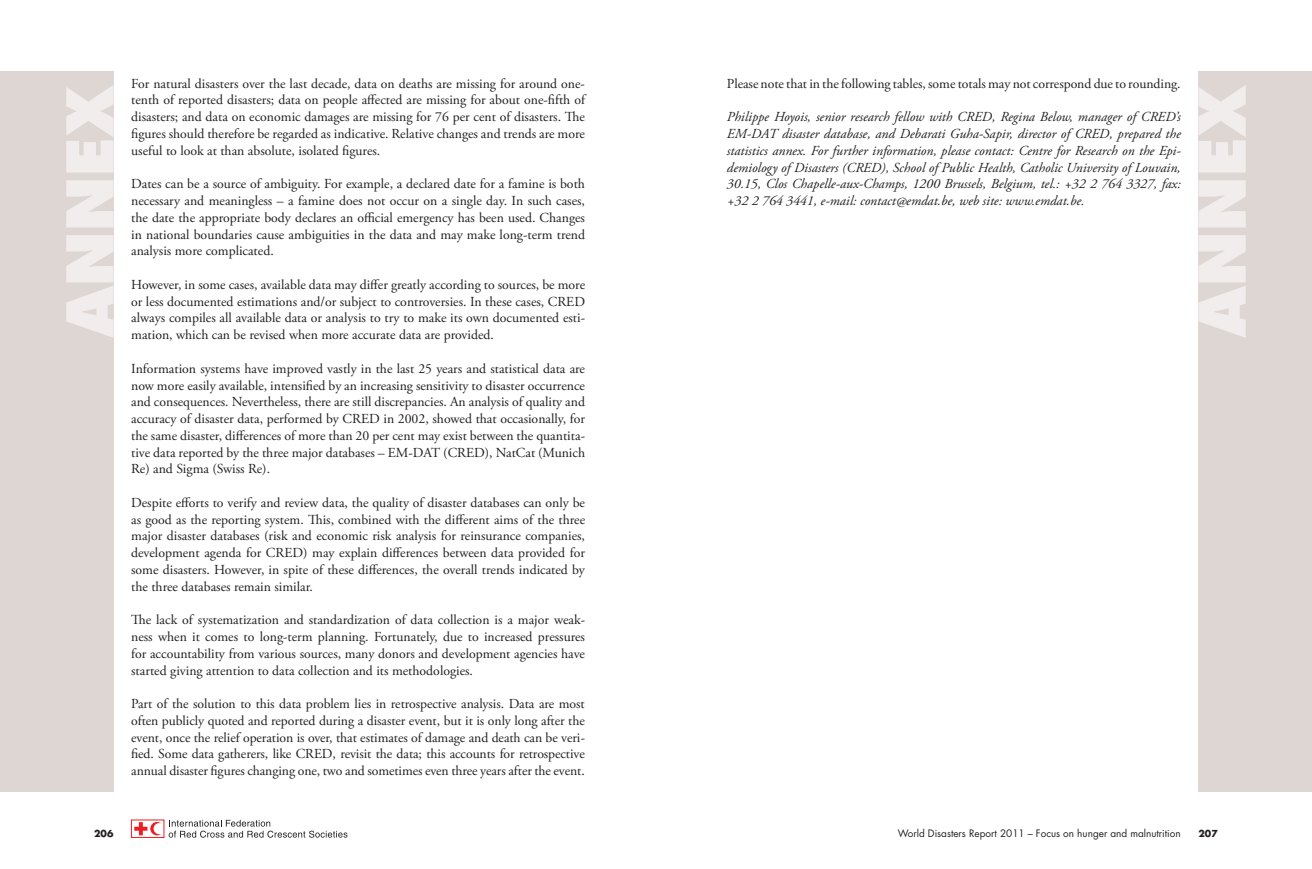
<style>
.page{position:relative;width:1312px;height:869px;background:#fff}
.page>*{position:absolute;margin:0;border:0;box-sizing:border-box;transform-origin:0 0}
.Chapter_Number{font:800 62.5px "Futura Std";letter-spacing:.005em;color:#f1edec}
.t1{font:13.75px/16.8px "Adobe Garamond Pro";color:#231f20;text-align:justify}
.t2{font:italic 13.75px/16.8px "Adobe Garamond Pro";color:#231f20;text-align:justify}
.Page_footer{font:10px "Futura Std";color:#231f20}
.Page_Numbers{font:700 9.38px "Futura Std";color:#231f20}
</style>
<div class="page">
<div style="left:1198px;top:71px;width:113px;height:720px;background:#ded6d2"></div>
<svg style="left:169px;top:819px;width:178px;height:18px"></svg>
<svg style="left:134px;top:822px;width:27px;height:13px"></svg>
<div style="left:0;top:71px;width:113px;height:720px;background:#ded6d2"></div>
<p class="Chapter_Number" style="left:50px;top:337px;width:254px;rotate:-90deg">ANNEX</p>
<p class="t1" style="left:131px;top:75px;width:455px">For natural disasters over the last decade, data on deaths are missing for around one&shy;tenth of reported disasters; data on people affected are missing for about one-fifth of disasters; and data on economic damages are missing for 76 per cent of disasters. The figures should therefore be regarded as indicative. Relative changes and trends are more useful to look at than absolute, isolated figures.</p>
<p class="t1" style="left:131px;top:176px;width:455px">Dates can be a source of ambiguity. For example, a declared date for a famine is both necessary and meaningless – a famine does not occur on a single day. In such cases, the date the appropriate body declares an official emergency has been used. Changes in national boundaries cause ambiguities in the data and may make long-term trend analysis more complicated.</p>
<p class="t1" style="left:131px;top:276px;width:455px">However, in some cases, available data may differ greatly according to sources, be more or less documented estimations and/or subject to controversies. In these cases, CRED always compiles all available data or analysis to try to make its own documented esti&shy;mation, which can be revised when more accurate data are provided.</p>
<p class="t1" style="left:131px;top:360px;width:455px">Information systems have improved vastly in the last 25 years and statistical data are now more easily available, intensified by an increasing sensitivity to disaster occurrence and consequences. Nevertheless, there are still discrepancies. An analysis of quality and accuracy of disaster data, performed by CRED in 2002, showed that occasionally, for the same disaster, differences of more than 20 per cent may exist between the quantita&shy;tive data reported by the three major databases – EM-DAT (CRED), NatCat (Munich Re) and Sigma (Swiss Re).</p>
<p class="t1" style="left:131px;top:494px;width:455px">Despite efforts to verify and review data, the quality of disaster databases can only be as good as the reporting system. This, combined with the different aims of the three major disaster databases (risk and economic risk analysis for reinsurance companies, development agenda for CRED) may explain differences between data provided for some disasters. However, in spite of these differences, the overall trends indicated by the three databases remain similar.</p>
<p class="t1" style="left:131px;top:611px;width:455px">The lack of systematization and standardization of data collection is a major weak&shy;ness when it comes to long-term planning. Fortunately, due to increased pressures for accountability from various sources, many donors and development agencies have started giving attention to data collection and its methodologies.</p>
<p class="t1" style="left:131px;top:695px;width:455px">Part of the solution to this data problem lies in retrospective analysis. Data are most often publicly quoted and reported during a disaster event, but it is only long after the event, once the relief operation is over, that estimates of damage and death can be veri&shy;fied. Some data gatherers, like CRED, revisit the data; this accounts for retrospective annual disaster figures changing one, two and sometimes even three years after the event.</p>
<p class="Page_Numbers" style="left:94px;top:827px;width:21px">206</p>
<p class="t1" style="left:726px;top:75px;width:455px">Please note that in the following tables, some totals may not correspond due to rounding.</p>
<p class="t2" style="left:726px;top:109px;width:455px">Philippe Hoyois, senior research fellow with CRED, Regina Below, manager of CRED’s EM-DAT disaster database, and Debarati Guha-Sapir, director of CRED, prepared the statistics annex. For further information, please contact: Centre for Research on the Epi&shy;demiology of Disasters (CRED), School of Public Health, Catholic University of Louvain, 30.15, Clos Chapelle-aux-Champs, 1200 Brussels, Belgium, tel.: +32 2 764 3327, fax: +32 2 764 3441, e-mail: contact@emdat.be, web site: www.emdat.be.</p>
<p class="Chapter_Number" style="left:1182px;top:337px;width:254px;rotate:-90deg">ANNEX</p>
<p class="Page_footer" style="left:897px;top:826px;width:284px">World Disasters Report 2011 – Focus on hunger and malnutrition</p>
<p class="Page_Numbers" style="left:1198px;top:827px;width:21px">207</p>
</div>
